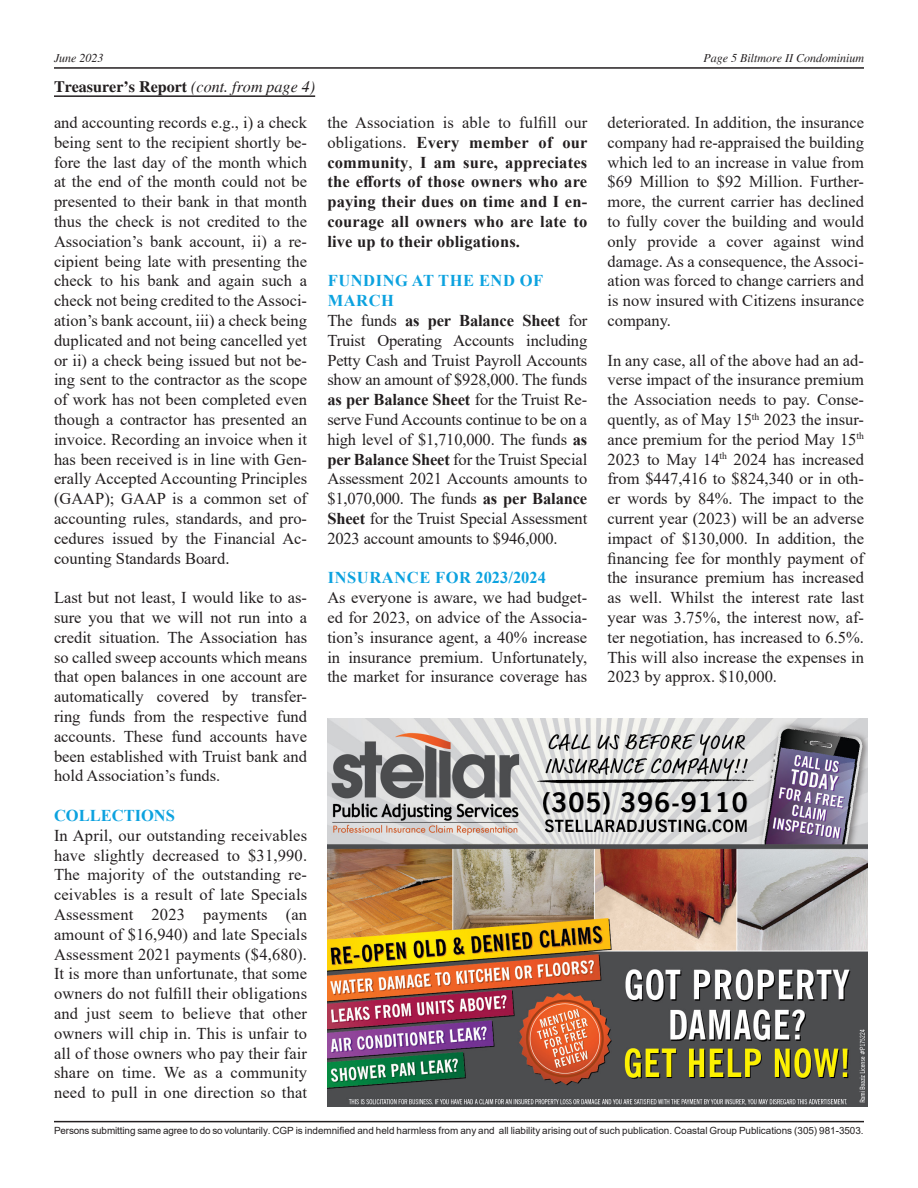
<style>
.page{position:relative;width:918px;height:1188px;background:#fff}
.page>*{position:absolute;margin:0;border:0;box-sizing:border-box;transform-origin:0 0}
.t1{font:16.5px/19.8px "Times New Roman";color:#231f20;text-align:justify}
.t2{font:700 16.5px/19.8px "Times New Roman";letter-spacing:.01em;color:#231f20;text-align:justify}
.t3{font:700 16.5px "Times New Roman";letter-spacing:.035em;color:#0ca2df}
.t4{font:700 16.5px "Times New Roman";color:#0ca2df}
.t5{font:700 16.05px "Times";color:#231f20}
.t6{font:italic 12px "Times";color:#231f20}
.t7{font:9.9px "Arial";color:#231f20}
.s1{font-weight:400;font-style:italic}
.s2{font-family:"Calibri"}
.s3{font-weight:400}
.s4{font-weight:700;color:#0ca2df}
.s5{font-weight:700}
</style>
<div class="page">
<hr style="left:54px;top:67px;width:810px;height:2px;background:#231f20">
<hr style="left:54px;top:1121px;width:810px;height:1px;background:#231f20">
<img style="left:327px;top:718px;width:540px;height:389px">
<hr style="left:54px;top:95px;width:261px;height:2px;background:#231f20">
<p class="t6" style="left:54px;top:52px;width:51px">June 2023</p>
<p class="t6" style="left:703px;top:52px;width:162px">Page 5 Biltmore II Condominium</p>
<p class="t5" style="left:54px;top:77px;width:263px">Treasurer’s Report <span class="s1">(cont. from page 4)</span></p>
<p class="t1" style="left:54px;top:112px;width:255px">and accounting records e.g., i) a check being sent to the recipient shortly be&shy;fore the last day of the month which at the end of the month could not be presented to their bank in that month thus the check is not credited to the Association’s bank account, ii) a re&shy;cipient being late with presenting the check to his bank and again such a check not being credited to the Associ&shy;ation’s bank account, iii) a check being duplicated and not being cancelled yet or ii) a check being issued but not be&shy;ing sent to the contractor as the scope of work has not been completed even though a contractor has presented an invoice. Recording an invoice when it has been received is in line with Gen&shy;erally Accepted Accounting Principles (GAAP); GAAP is a common set of accounting rules, standards, and pro&shy;cedures issued by the Financial Ac&shy;counting Standards Board<span class="s2">.</span></p>
<p class="t1" style="left:54px;top:587px;width:255px">Last but not least, I would like to as&shy;sure you that we will not run into a credit situation. The Association has so called sweep accounts which means that open balances in one account are automatically covered by transfer&shy;ring funds from the respective fund accounts. These fund accounts have been established with Truist bank and hold Association’s funds.</p>
<p class="t4" style="left:54px;top:804px;width:123px">COLLECTIONS</p>
<p class="t1" style="left:54px;top:825px;width:255px">In April, our outstanding receivables have slightly decreased to $31,990.<br>The majority of the outstanding re&shy;ceivables is a result of late Specials Assessment 2023 payments (an amount of $16,940) and late Specials Assessment 2021 payments ($4,680).<br>It is more than unfortunate, that some owners do not fulfill their obligations and just seem to believe that other owners will chip in. This is unfair to all of those owners who pay their fair share on time. We as a community need to pull in one direction so that</p>
<p class="t2" style="left:327px;top:112px;width:262px"><span class="s3">the Association is able to fulfill our obligations.</span> Every member of our community<span class="s3">,</span> I am sure, appreciates the efforts of those owners who are paying their dues on time and I en&shy;courage all owners who are late to live up to their obligations.</p>
<p class="t1" style="left:327px;top:271px;width:261px;text-align:left"><span class="s4">FUNDING AT THE END OF MARCH<br></span>The funds <span class="s5">as per Balance Sheet</span> for Truist Operating Accounts including Petty Cash and Truist Payroll Accounts show an amount of $928,000. The funds <span class="s5">as per Balance Sheet</span> for the Truist Re&shy;serve Fund Accounts continue to be on a high level of $1,710,000. The funds <span class="s5">as per Balance Sheet</span> for the Truist Special Assessment 2021 Accounts amounts to $1,070,000. The funds <span class="s5">as per Balance Sheet</span> for the Truist Special Assessment 2023 account amounts to $946,000.</p>
<p class="t3" style="left:328px;top:566px;width:220px">INSURANCE FOR 2023/2024</p>
<p class="t1" style="left:327px;top:587px;width:261px">As everyone is aware, we had budget&shy;ed for 2023, on advice of the Associa&shy;tion’s insurance agent, a 40% increase in insurance premium. Unfortunately, the market for insurance coverage has</p>
<p class="t1" style="left:608px;top:112px;width:258px">deteriorated. In addition, the insurance company had re-appraised the building which led to an increase in value from $69 Million to $92 Million. Further&shy;more, the current carrier has declined to fully cover the building and would only provide a cover against wind damage. As a consequence, the Associ&shy;ation was forced to change carriers and is now insured with Citizens insurance company.</p>
<p class="t1" style="left:607px;top:350px;width:258px">In any case, all of the above had an ad&shy;verse impact of the insurance premium the Association needs to pay. Conse&shy;quently, as of May 15<sup>th</sup> 2023 the insur&shy;ance premium for the period May 15<sup>th </sup>2023 to May 14<sup>th</sup> 2024 has increased from $447,416 to $824,340 or in oth&shy;er words by 84%. The impact to the current year (2023) will be an adverse impact of $130,000. In addition, the financing fee for monthly payment of the insurance premium has increased as well. Whilst the interest rate last year was 3.75%, the interest now, af&shy;ter negotiation, has increased to 6.5%.<br>This will also increase the expenses in 2023 by approx. $10,000.</p>
<p class="t7" style="left:54px;top:1124px;width:811px">Persons submitting same agree to do so voluntarily. CGP is indemnified and held harmless from any and all liability arising out of such publication. Coastal Group Publications (305) 981-3503.</p>
</div>
